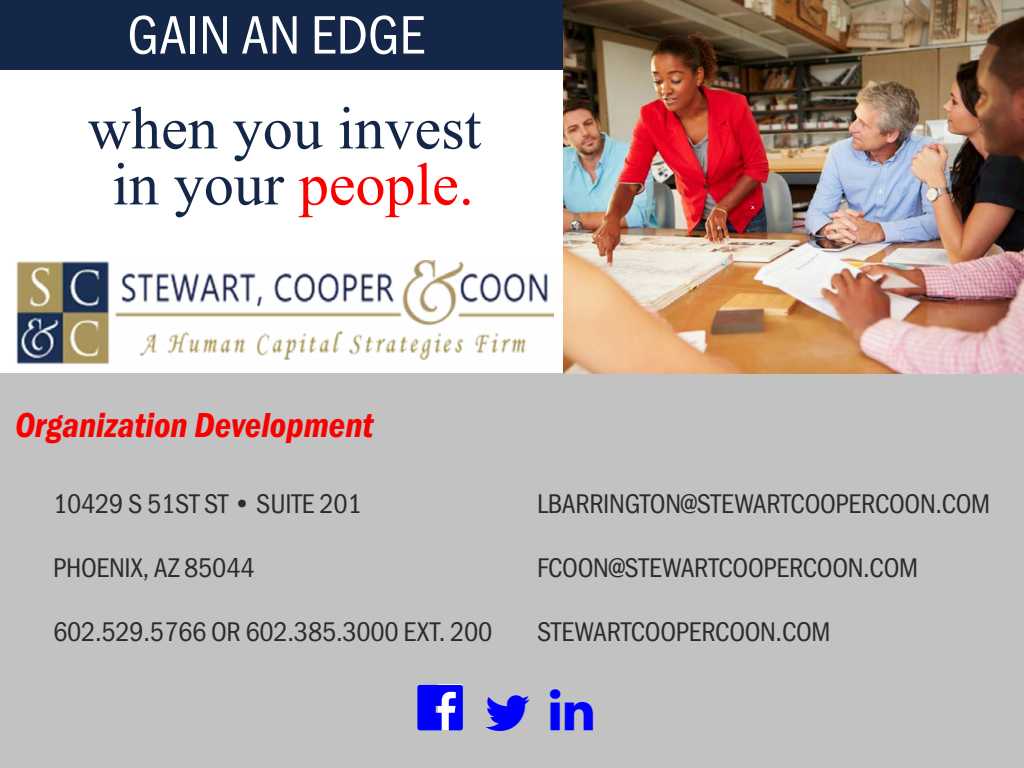
<style>
.page{position:relative;width:1024px;height:768px;background:#fff}
.page>*{position:absolute;margin:0;border:0;box-sizing:border-box;transform-origin:0 0}
.Paragraph_Style17{font:60px/56px "Times New Roman";color:#142748;text-align:center}
.t1{font:56px "Franklin Gothic URW Con Boo";color:#fff}
.red_hed{font:36px "Franklin Gothic URW Con Dem Ita";color:#fa0000}
.Body_Basic{font:28px "Franklin Gothic URW Con Boo";letter-spacing:-.01em;color:#2c2c2c}
.s1{color:#fa0000}
</style>
<div class="page">
<div style="left:0;top:373px;width:1024px;height:395px;background:#c2c2c2"></div>
<img style="left:563px;top:0;width:461px;height:374px">
<img style="left:16px;top:261px;width:538px;height:103px">
<div style="left:0;top:0;width:563px;height:70px;background:#142748"></div>
<svg style="left:438px;top:685px;width:24px;height:45px"></svg>
<p class="t1" style="left:127px;top:0;width:299px">GAIN AN EDGE</p>
<p class="Paragraph_Style17" style="left:88px;top:98px;width:395px">when you invest in your <span class="s1">people.</span></p>
<p class="red_hed" style="left:15px;top:405px;width:360px">Organization Development</p>
<p class="Body_Basic" style="left:53px;top:486px;width:310px">10429 S 51ST ST • SUITE 201</p>
<p class="Body_Basic" style="left:537px;top:486px;width:455px">LBARRINGTON@STEWARTCOOPERCOON.COM</p>
<p class="Body_Basic" style="left:53px;top:550px;width:203px">PHOENIX, AZ 85044</p>
<p class="Body_Basic" style="left:537px;top:550px;width:383px">FCOON@STEWARTCOOPERCOON.COM</p>
<p class="Body_Basic" style="left:53px;top:614px;width:441px">602.529.5766 OR 602.385.3000 EXT. 200</p>
<p class="Body_Basic" style="left:537px;top:614px;width:295px">STEWARTCOOPERCOON.COM</p>
</div>
